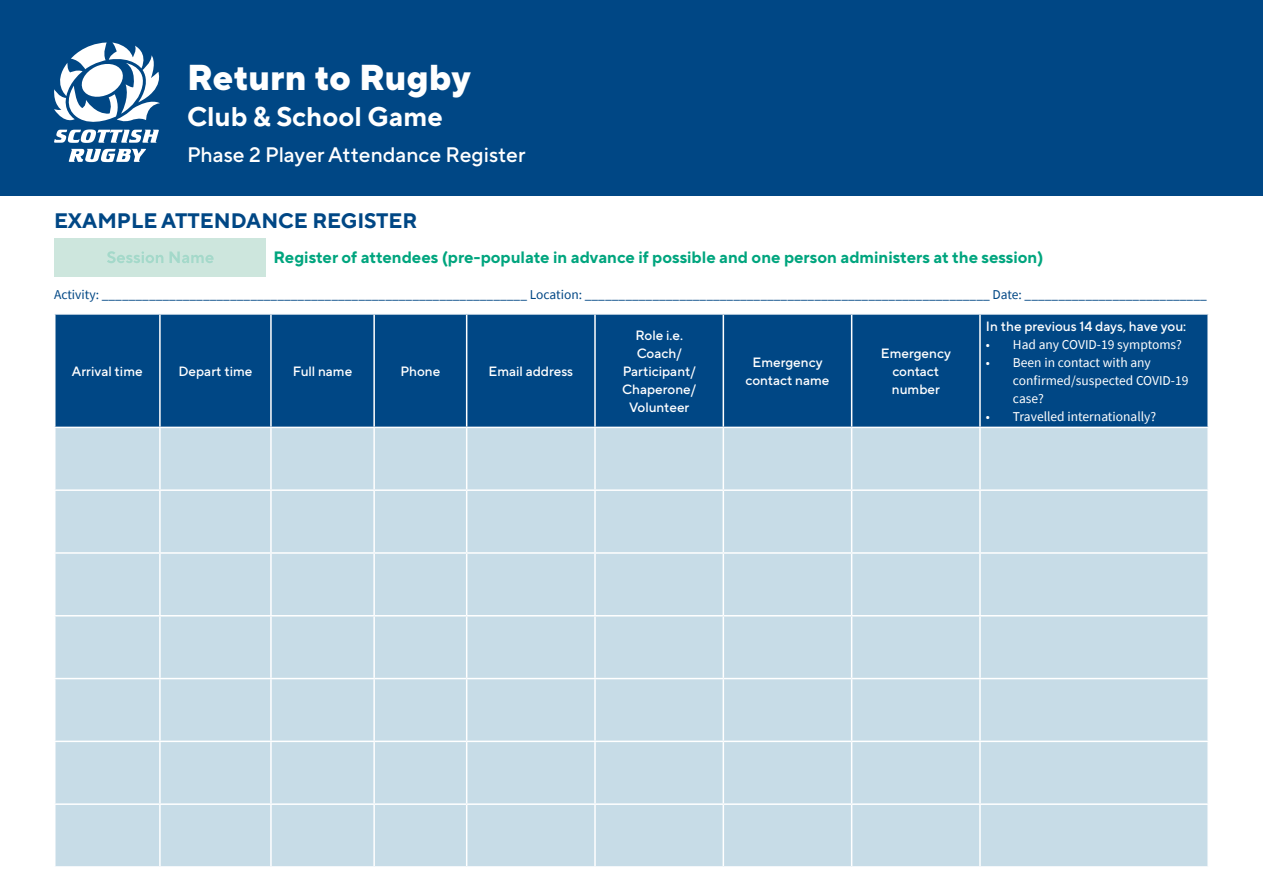
<style>
.page{position:relative;width:1263px;height:893px;background:#fff}
.page>*{position:absolute;margin:0;border:0;box-sizing:border-box;transform-origin:0 0}
.t1{font:800 36px "TT Norms Pro";color:#fff}
.t2{font:700 27px "TT Norms Pro";color:#fff}
.t3{font:500 21px "TT Norms Pro";color:#fff}
.t4{font:700 21px "TT Norms Pro";color:#004785}
.t5{font:700 16.5px "TT Norms Pro";color:#00a57e}
.t6{font:13.5px "Source Sans Pro";color:#004785}
.t7{font:500 13.5px/18px "TT Norms Pro";color:#fff;text-align:center}
.t8{font:13.5px/18px "Source Sans Pro";color:#fff}
</style>
<div class="page">
<div style="left:54px;top:238px;width:211px;height:38px;background:#cde6dd"></div>
<div style="left:0;top:0;width:1263px;height:196px;background:#004785"></div>
<svg style="left:54px;top:43px;width:106px;height:100px"></svg>
<svg style="left:69px;top:149px;width:77px;height:13px"></svg>
<div style="left:56px;top:315px;width:1151px;height:112px;background:#004785"></div>
<div style="left:56px;top:428px;width:1151px;height:438px;background:#c7dce7"></div>
<hr style="left:159px;top:315px;width:2px;height:112px;background:#fff">
<hr style="left:270px;top:315px;width:2px;height:112px;background:#fff">
<hr style="left:373px;top:315px;width:2px;height:112px;background:#fff">
<hr style="left:466px;top:315px;width:1px;height:112px;background:#fff">
<hr style="left:594px;top:315px;width:2px;height:112px;background:#fff">
<hr style="left:723px;top:315px;width:1px;height:112px;background:#fff">
<hr style="left:851px;top:315px;width:1px;height:112px;background:#fff">
<hr style="left:979px;top:315px;width:2px;height:112px;background:#fff">
<hr style="left:159px;top:428px;width:2px;height:61px;background:#fff">
<hr style="left:270px;top:428px;width:2px;height:61px;background:#fff">
<hr style="left:373px;top:428px;width:2px;height:61px;background:#fff">
<hr style="left:466px;top:428px;width:1px;height:61px;background:#fff">
<hr style="left:594px;top:428px;width:2px;height:61px;background:#fff">
<hr style="left:723px;top:428px;width:1px;height:61px;background:#fff">
<hr style="left:851px;top:428px;width:1px;height:61px;background:#fff">
<hr style="left:979px;top:428px;width:2px;height:61px;background:#fff">
<hr style="left:54px;top:489px;width:106px;height:2px;background:#fff">
<hr style="left:160px;top:489px;width:111px;height:2px;background:#fff">
<hr style="left:159px;top:491px;width:2px;height:61px;background:#fff">
<hr style="left:271px;top:489px;width:103px;height:2px;background:#fff">
<hr style="left:270px;top:491px;width:2px;height:61px;background:#fff">
<hr style="left:374px;top:489px;width:93px;height:2px;background:#fff">
<hr style="left:373px;top:491px;width:2px;height:61px;background:#fff">
<hr style="left:467px;top:489px;width:128px;height:2px;background:#fff">
<hr style="left:466px;top:491px;width:1px;height:61px;background:#fff">
<hr style="left:595px;top:489px;width:128px;height:2px;background:#fff">
<hr style="left:594px;top:491px;width:2px;height:61px;background:#fff">
<hr style="left:723px;top:489px;width:129px;height:2px;background:#fff">
<hr style="left:723px;top:491px;width:1px;height:61px;background:#fff">
<hr style="left:852px;top:489px;width:128px;height:2px;background:#fff">
<hr style="left:851px;top:491px;width:1px;height:61px;background:#fff">
<hr style="left:980px;top:489px;width:229px;height:2px;background:#fff">
<hr style="left:979px;top:491px;width:2px;height:61px;background:#fff">
<hr style="left:54px;top:552px;width:106px;height:2px;background:#fff">
<hr style="left:160px;top:552px;width:111px;height:2px;background:#fff">
<hr style="left:159px;top:554px;width:2px;height:61px;background:#fff">
<hr style="left:271px;top:552px;width:103px;height:2px;background:#fff">
<hr style="left:270px;top:554px;width:2px;height:61px;background:#fff">
<hr style="left:374px;top:552px;width:93px;height:2px;background:#fff">
<hr style="left:373px;top:554px;width:2px;height:61px;background:#fff">
<hr style="left:467px;top:552px;width:128px;height:2px;background:#fff">
<hr style="left:466px;top:554px;width:1px;height:61px;background:#fff">
<hr style="left:595px;top:552px;width:128px;height:2px;background:#fff">
<hr style="left:594px;top:554px;width:2px;height:61px;background:#fff">
<hr style="left:723px;top:552px;width:129px;height:2px;background:#fff">
<hr style="left:723px;top:554px;width:1px;height:61px;background:#fff">
<hr style="left:852px;top:552px;width:128px;height:2px;background:#fff">
<hr style="left:851px;top:554px;width:1px;height:61px;background:#fff">
<hr style="left:980px;top:552px;width:229px;height:2px;background:#fff">
<hr style="left:979px;top:554px;width:2px;height:61px;background:#fff">
<hr style="left:54px;top:615px;width:106px;height:1px;background:#fff">
<hr style="left:160px;top:615px;width:111px;height:1px;background:#fff">
<hr style="left:159px;top:616px;width:2px;height:62px;background:#fff">
<hr style="left:271px;top:615px;width:103px;height:1px;background:#fff">
<hr style="left:270px;top:616px;width:2px;height:62px;background:#fff">
<hr style="left:374px;top:615px;width:93px;height:1px;background:#fff">
<hr style="left:373px;top:616px;width:2px;height:62px;background:#fff">
<hr style="left:467px;top:615px;width:128px;height:1px;background:#fff">
<hr style="left:466px;top:616px;width:1px;height:62px;background:#fff">
<hr style="left:595px;top:615px;width:128px;height:1px;background:#fff">
<hr style="left:594px;top:616px;width:2px;height:62px;background:#fff">
<hr style="left:723px;top:615px;width:129px;height:1px;background:#fff">
<hr style="left:723px;top:616px;width:1px;height:62px;background:#fff">
<hr style="left:852px;top:615px;width:128px;height:1px;background:#fff">
<hr style="left:851px;top:616px;width:1px;height:62px;background:#fff">
<hr style="left:980px;top:615px;width:229px;height:1px;background:#fff">
<hr style="left:979px;top:616px;width:2px;height:62px;background:#fff">
<hr style="left:54px;top:678px;width:106px;height:1px;background:#fff">
<hr style="left:160px;top:678px;width:111px;height:1px;background:#fff">
<hr style="left:159px;top:679px;width:2px;height:62px;background:#fff">
<hr style="left:271px;top:678px;width:103px;height:1px;background:#fff">
<hr style="left:270px;top:679px;width:2px;height:62px;background:#fff">
<hr style="left:374px;top:678px;width:93px;height:1px;background:#fff">
<hr style="left:373px;top:679px;width:2px;height:62px;background:#fff">
<hr style="left:467px;top:678px;width:128px;height:1px;background:#fff">
<hr style="left:466px;top:679px;width:1px;height:62px;background:#fff">
<hr style="left:595px;top:678px;width:128px;height:1px;background:#fff">
<hr style="left:594px;top:679px;width:2px;height:62px;background:#fff">
<hr style="left:723px;top:678px;width:129px;height:1px;background:#fff">
<hr style="left:723px;top:679px;width:1px;height:62px;background:#fff">
<hr style="left:852px;top:678px;width:128px;height:1px;background:#fff">
<hr style="left:851px;top:679px;width:1px;height:62px;background:#fff">
<hr style="left:980px;top:678px;width:229px;height:1px;background:#fff">
<hr style="left:979px;top:679px;width:2px;height:62px;background:#fff">
<hr style="left:54px;top:741px;width:106px;height:1px;background:#fff">
<hr style="left:160px;top:741px;width:111px;height:1px;background:#fff">
<hr style="left:159px;top:742px;width:2px;height:61px;background:#fff">
<hr style="left:271px;top:741px;width:103px;height:1px;background:#fff">
<hr style="left:270px;top:742px;width:2px;height:61px;background:#fff">
<hr style="left:374px;top:741px;width:93px;height:1px;background:#fff">
<hr style="left:373px;top:742px;width:2px;height:61px;background:#fff">
<hr style="left:467px;top:741px;width:128px;height:1px;background:#fff">
<hr style="left:466px;top:742px;width:1px;height:61px;background:#fff">
<hr style="left:595px;top:741px;width:128px;height:1px;background:#fff">
<hr style="left:594px;top:742px;width:2px;height:61px;background:#fff">
<hr style="left:723px;top:741px;width:129px;height:1px;background:#fff">
<hr style="left:723px;top:742px;width:1px;height:61px;background:#fff">
<hr style="left:852px;top:741px;width:128px;height:1px;background:#fff">
<hr style="left:851px;top:742px;width:1px;height:61px;background:#fff">
<hr style="left:980px;top:741px;width:229px;height:1px;background:#fff">
<hr style="left:979px;top:742px;width:2px;height:61px;background:#fff">
<hr style="left:54px;top:803px;width:106px;height:2px;background:#fff">
<hr style="left:160px;top:803px;width:111px;height:2px;background:#fff">
<hr style="left:159px;top:805px;width:2px;height:61px;background:#fff">
<hr style="left:271px;top:803px;width:103px;height:2px;background:#fff">
<hr style="left:270px;top:805px;width:2px;height:61px;background:#fff">
<hr style="left:374px;top:803px;width:93px;height:2px;background:#fff">
<hr style="left:373px;top:805px;width:2px;height:61px;background:#fff">
<hr style="left:467px;top:803px;width:128px;height:2px;background:#fff">
<hr style="left:466px;top:805px;width:1px;height:61px;background:#fff">
<hr style="left:595px;top:803px;width:128px;height:2px;background:#fff">
<hr style="left:594px;top:805px;width:2px;height:61px;background:#fff">
<hr style="left:723px;top:803px;width:129px;height:2px;background:#fff">
<hr style="left:723px;top:805px;width:1px;height:61px;background:#fff">
<hr style="left:852px;top:803px;width:128px;height:2px;background:#fff">
<hr style="left:851px;top:805px;width:1px;height:61px;background:#fff">
<hr style="left:980px;top:803px;width:229px;height:2px;background:#fff">
<hr style="left:979px;top:805px;width:2px;height:61px;background:#fff">
<svg style="left:107px;top:251px;width:107px;height:12px"></svg>
<h1 class="t1" style="left:187px;top:50px;width:285px">Return to Rugby</h1>
<h2 class="t2" style="left:187px;top:97px;width:257px">Club &amp; School Game</h2>
<h3 class="t3" style="left:187px;top:139px;width:340px">Phase 2 Player Attendance Register</h3>
<h3 class="t4" style="left:54px;top:205px;width:365px">EXAMPLE ATTENDANCE REGISTER</h3>
<p class="t5" style="left:273px;top:245px;width:771px">Register of attendees (pre-populate in advance if possible and one person administers at the session)</p>
<p class="t6" style="left:54px;top:286px;width:1154px">Activity: _______________________________________________________________ Location: ____________________________________________________________ Date: ___________________________</p>
<p class="t7" style="left:72px;top:362px;width:72px">Arrival time</p>
<p class="t7" style="left:178px;top:362px;width:75px">Depart time</p>
<p class="t7" style="left:293px;top:362px;width:61px">Full name</p>
<p class="t7" style="left:400px;top:362px;width:41px">Phone</p>
<p class="t7" style="left:489px;top:362px;width:86px">Email address</p>
<p class="t7" style="left:622px;top:326px;width:75px">Role i.e.<br>Coach/<br>Participant/<br>Chaperone/<br>Volunteer</p>
<p class="t7" style="left:745px;top:353px;width:85px">Emergency contact name</p>
<p class="t7" style="left:881px;top:344px;width:71px">Emergency contact number</p>
<p class="t7" style="left:986px;top:317px;width:202px">In the previous 14 days, have you:</p>
<p class="t8" style="left:986px;top:336px;width:197px">• Had any COVID-19 symptoms?</p>
<p class="t8" style="left:1013px;top:354px;width:177px;text-indent:-27px">• Been in contact with any confirmed/suspected COVID-19 case?</p>
<p class="t8" style="left:986px;top:408px;width:172px">• Travelled internationally?</p>
</div>
